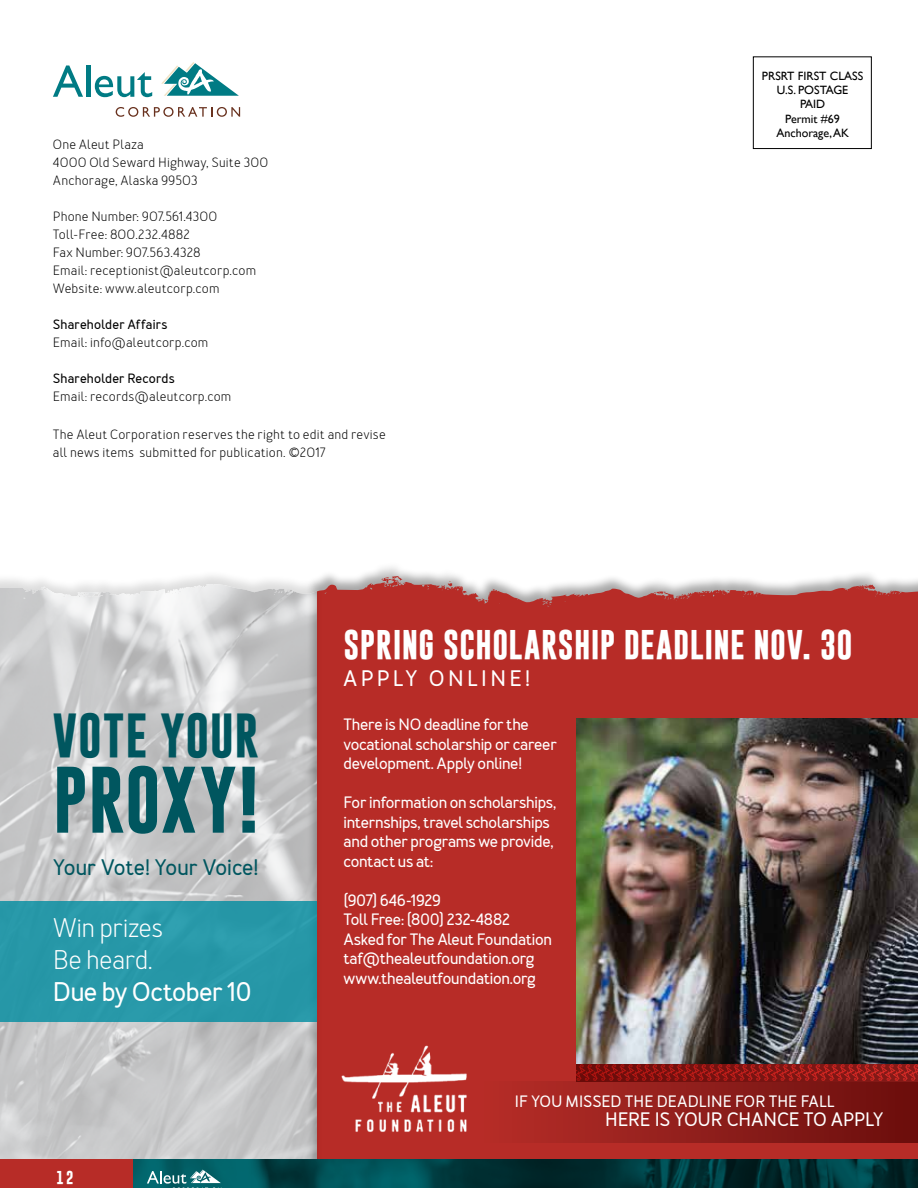
<style>
.page{position:relative;width:918px;height:1188px;background:#fff}
.page>*{position:absolute;margin:0;border:0;box-sizing:border-box;transform-origin:0 0}
.t1{font:700 67.5px "Gobold";letter-spacing:.01em;color:#00565f}
.t2{font:700 45px "Gobold";letter-spacing:.015em;color:#00565f}
.t3{font:700 30px "Gobold";letter-spacing:.01em;color:#fff}
.t4{font:27px/32.4px "Merlo";letter-spacing:-.025em;color:#fff}
.t5{font:700 27px "Merlo";letter-spacing:-.02em;color:#fff}
.t6{font:700 22.5px "Merlo";color:#00565f}
.t7{font:700 22.5px "Merlo";letter-spacing:.15em;color:#fff}
.t8{font:700 19.5px "Merlo";letter-spacing:-.005em;color:#fff}
.t9{font:700 16.5px/19.5px "Merlo";letter-spacing:-.015em;color:#fff}
.t10{font:700 16.5px "Merlo";letter-spacing:.005em;color:#fff}
.t11{font:13.5px/18px "Merlo";letter-spacing:.01em;color:#000}
.t12{font:700 13.5px "Merlo";letter-spacing:.015em;color:#000}
.t13{font:700 13.5px "Gobold";color:#fff}
.t14{font:12px/14.4px "Gill Sans";color:#000;text-align:center}
</style>
<div class="page">
<div style="left:323px;top:576px;width:595px;height:584px;background:#b72c27"></div>
<div style="left:0;top:570px;width:323px;height:618px;background:#000;opacity:.35"></div>
<svg style="left:0;top:584px;width:317px;height:576px;background:#cacacb"></svg>
<img style="left:175px;top:584px;width:33px;height:7px">
<svg style="left:53px;top:65px;width:30px;height:32px"></svg>
<hr style="left:86px;top:66px;width:4px;height:31px;background:#007b84">
<svg style="left:95px;top:72px;width:57px;height:25px"></svg>
<svg style="left:116px;top:107px;width:124px;height:10px"></svg>
<svg style="left:161px;top:62px;width:78px;height:34px"></svg>
<div style="left:753px;top:57px;width:119px;height:92px;border:1px solid #000"></div>
<img style="left:577px;top:719px;width:341px;height:345px">
<div style="left:463px;top:1082px;width:455px;height:61px;background:linear-gradient(to right,#b92f29,#6a0e0d)"></div>
<svg style="left:577px;top:1064px;width:341px;height:18px"></svg>
<svg style="left:577px;top:1065px;width:341px;height:16px;background:#921714"></svg>
<img style="left:339px;top:1023px;width:130px;height:129px">
<div style="left:0;top:902px;width:317px;height:120px;background:#2798a8"></div>
<img style="left:133px;top:1160px;width:785px;height:28px">
<div style="left:0;top:1160px;width:133px;height:28px;background:#b72c27"></div>
<svg style="left:147px;top:1170px;width:74px;height:18px"></svg>
<p class="t11" style="left:53px;top:137px;width:217px">One Aleut Plaza<br>4000 Old Seward Highway, Suite 300<br>Anchorage, Alaska 99503</p>
<p class="t11" style="left:53px;top:209px;width:205px">Phone Number: 907.561.4300<br>Toll-Free: 800.232.4882<br>Fax Number: 907.563.4328<br>Email: receptionist@aleutcorp.com<br>Website: www.aleutcorp.com</p>
<p class="t12" style="left:53px;top:318px;width:116px">Shareholder Affairs</p>
<p class="t11" style="left:53px;top:335px;width:157px">Email: info@aleutcorp.com</p>
<p class="t12" style="left:53px;top:372px;width:123px">Shareholder Records</p>
<p class="t11" style="left:53px;top:389px;width:180px">Email: records@aleutcorp.com</p>
<p class="t11" style="left:53px;top:427px;width:334px">The Aleut Corporation reserves the right to edit and revise all news items submitted for publication. ©2017</p>
<p class="t14" style="left:762px;top:70px;width:103px">PRSRT FIRST CLASS<br>U.S. POSTAGE<br>PAID<br>Permit #69<br>Anchorage, AK</p>
<h3 class="t3" style="left:344px;top:631px;width:511px">SPRING SCHOLARSHIP DEADLINE NOV. 30</h3>
<h2 class="t2" style="left:53px;top:715px;width:207px">VOTE YOUR</h2>
<h1 class="t1" style="left:53px;top:769px;width:207px">PROXY!</h1>
<h3 class="t6" style="left:53px;top:857px;width:207px">Your Vote! Your Voice!</h3>
<h3 class="t4" style="left:53px;top:915px;width:112px">Win prizes<br>Be heard.</h3>
<h3 class="t5" style="left:53px;top:980px;width:201px">Due by October 10</h3>
<p class="t13" style="left:57px;top:1172px;width:18px">12</p>
<h3 class="t7" style="left:343px;top:668px;width:188px">APPLY ONLINE!</h3>
<p class="t9" style="left:344px;top:716px;width:215px">There is NO deadline for the vocational scholarship or career development. Apply online!</p>
<p class="t9" style="left:344px;top:794px;width:214px">For information on scholarships, internships, travel scholarships and other programs we provide, contact us at:</p>
<p class="t9" style="left:344px;top:892px;width:210px">(907) 646-1929<br>Toll Free: (800) 232-4882<br>Asked for The Aleut Foundation taf@thealeutfoundation.org www.thealeutfoundation.org</p>
<p class="t10" style="left:515px;top:1093px;width:321px">IF YOU MISSED THE DEADLINE FOR THE FALL</p>
<h3 class="t8" style="left:605px;top:1110px;width:280px">HERE IS YOUR CHANCE TO APPLY</h3>
</div>
